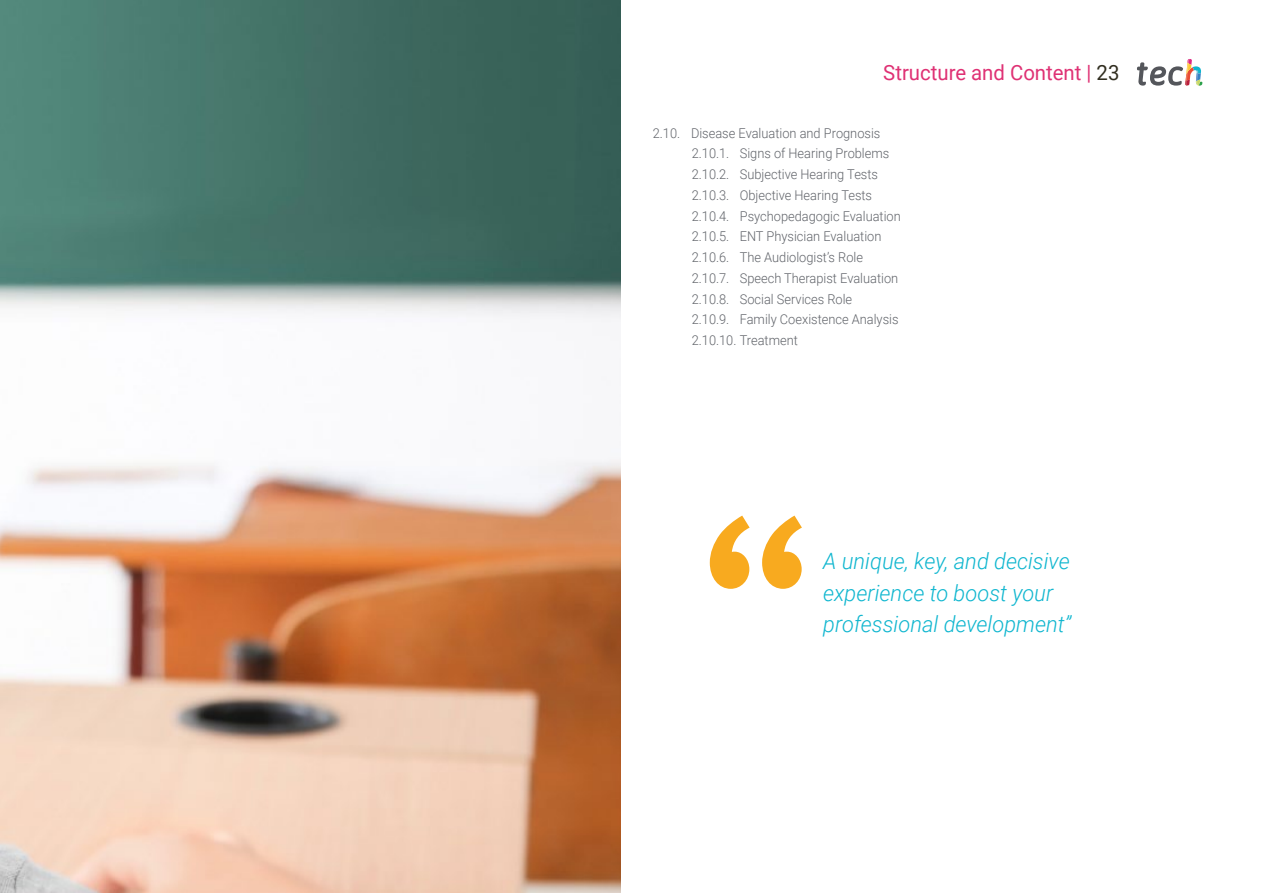
<style>
.page{position:relative;width:1263px;height:893px;background:#fff}
.page>*{position:absolute;margin:0;border:0;box-sizing:border-box;transform-origin:0 0}
.t1{font:italic 300 22.5px/31.5px "Roboto";color:#0fb6cf}
.t2{font:21px "Roboto";color:#df3174}
.t3{font:300 13.5px/20.7px "Roboto";color:#61646a;scale:.95 1}
.s1{color:#312e20}
</style>
<div class="page">
<img style="left:0;top:0;width:621px;height:893px">
<svg style="left:1137px;top:59px;width:65px;height:27px"></svg>
<svg style="left:710px;top:516px;width:92px;height:73px"></svg>
<h2 class="t2" style="left:883px;top:57px;width:238px">Structure and Content | <span class="s1">23</span></h2>
<p class="t3" style="left:692px;top:122px;width:222px;text-indent:-39px">2.10. Disease Evaluation and Prognosis 2.10.1. Signs of Hearing Problems 2.10.2. Subjective Hearing Tests 2.10.3. Objective Hearing Tests 2.10.4. Psychopedagogic Evaluation 2.10.5. ENT Physician Evaluation 2.10.6. The Audiologist’s Role 2.10.7. Speech Therapist Evaluation 2.10.8. Social Services Role<br>2.10.9. Family Coexistence Analysis 2.10.10. Treatment</p>
<h1 class="t1" style="left:823px;top:544px;width:250px">A unique, key, and decisive experience to boost your professional development”</h1>
</div>
